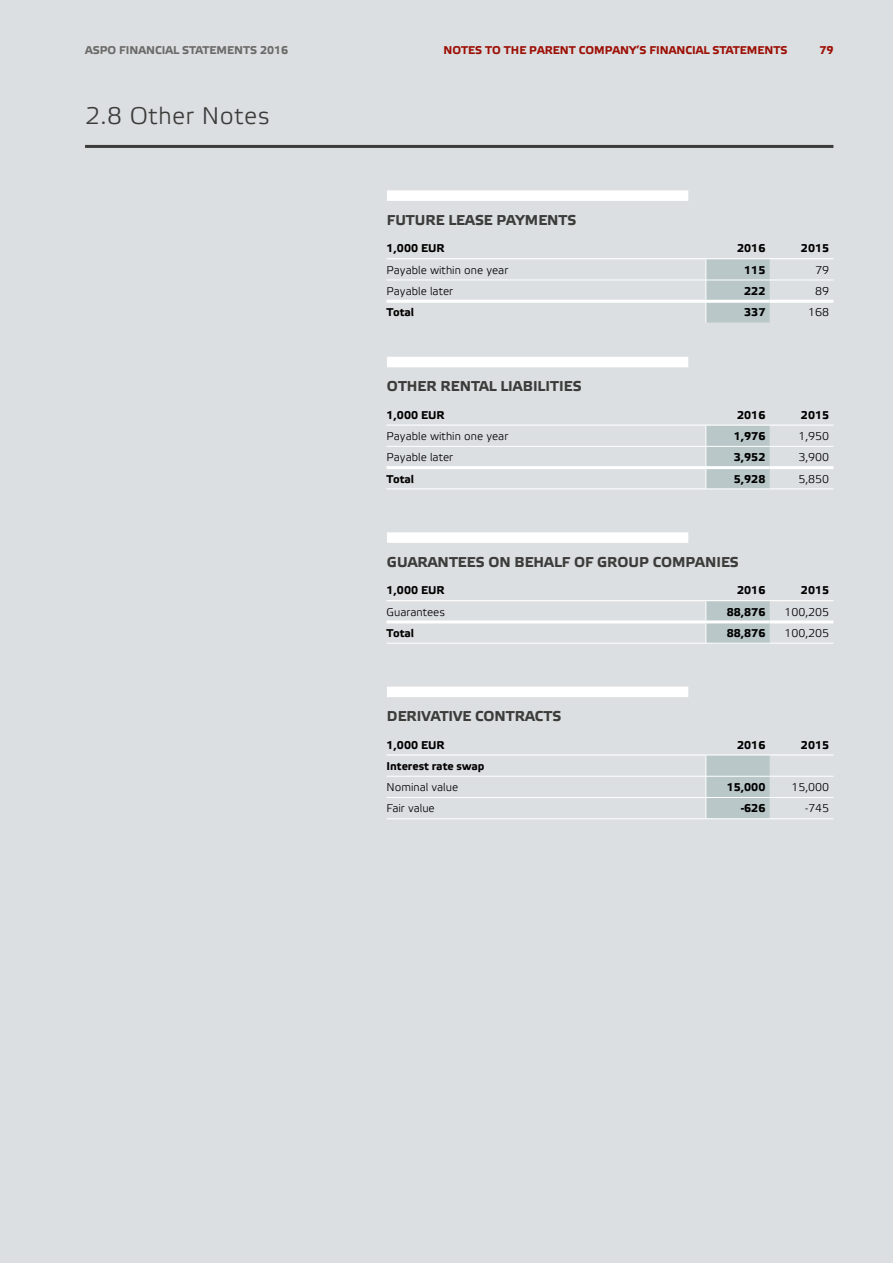
<style>
.page{position:relative;width:893px;height:1263px;background:#dcdfe1}
.page>*{position:absolute;margin:0;border:0;box-sizing:border-box;transform-origin:0 0}
.t1{font:300 24px "Etelka";letter-spacing:.02em;color:#3c3c3b}
.t2{font:700 14.25px "Etelka Text";color:#3c3c3b}
.t3{font:700 11.25px "Etelka Text";color:#000}
.t4{font:300 11.25px "Etelka";color:#000}
.t5{font:700 11.25px "Etelka Text";color:#9c1006}
.t6{font:700 11.25px "Etelka Text";color:#6b6b6a}
</style>
<div class="page">
<hr style="left:85px;top:145px;width:748px;height:3px;background:#3c3c3b">
<div style="left:387px;top:190px;width:301px;height:11px;background:#fff"></div>
<div style="left:387px;top:357px;width:301px;height:10px;background:#fff"></div>
<div style="left:387px;top:532px;width:301px;height:11px;background:#fff"></div>
<div style="left:387px;top:687px;width:301px;height:10px;background:#fff"></div>
<hr style="left:387px;top:258px;width:319px;height:1px;background:#fff">
<hr style="left:706px;top:258px;width:64px;height:1px;background:#fff">
<hr style="left:770px;top:258px;width:63px;height:1px;background:#fff">
<hr style="left:387px;top:280px;width:319px;height:1px;background:#fff">
<hr style="left:770px;top:280px;width:63px;height:1px;background:#fff">
<svg style="left:706px;top:259px;width:64px;height:63px;background:#bbc8c9"></svg>
<hr style="left:387px;top:300px;width:319px;height:3px;background:#fff">
<hr style="left:706px;top:300px;width:64px;height:3px;background:#fff">
<hr style="left:770px;top:300px;width:63px;height:3px;background:#fff">
<hr style="left:387px;top:446px;width:319px;height:1px;background:#fff">
<hr style="left:770px;top:446px;width:63px;height:1px;background:#fff">
<svg style="left:706px;top:426px;width:64px;height:63px;background:#bbc9ca"></svg>
<hr style="left:387px;top:424px;width:319px;height:2px;background:#fff">
<hr style="left:706px;top:424px;width:64px;height:2px;background:#fff">
<hr style="left:770px;top:424px;width:63px;height:2px;background:#fff">
<hr style="left:387px;top:466px;width:319px;height:3px;background:#fff">
<hr style="left:706px;top:466px;width:64px;height:3px;background:#fff">
<hr style="left:770px;top:466px;width:63px;height:3px;background:#fff">
<hr style="left:387px;top:489px;width:319px;height:1px;background:#fff">
<hr style="left:706px;top:489px;width:64px;height:1px;background:#fff">
<hr style="left:770px;top:489px;width:63px;height:1px;background:#fff">
<svg style="left:707px;top:601px;width:63px;height:42px;background:#bac8c9"></svg>
<hr style="left:387px;top:600px;width:319px;height:1px;background:#fff">
<hr style="left:706px;top:600px;width:64px;height:1px;background:#fff">
<hr style="left:770px;top:600px;width:63px;height:1px;background:#fff">
<hr style="left:387px;top:620px;width:319px;height:3px;background:#fff">
<hr style="left:706px;top:620px;width:64px;height:3px;background:#fff">
<hr style="left:770px;top:620px;width:63px;height:3px;background:#fff">
<hr style="left:387px;top:643px;width:319px;height:1px;background:#fff">
<hr style="left:706px;top:643px;width:64px;height:1px;background:#fff">
<hr style="left:770px;top:643px;width:63px;height:1px;background:#fff">
<hr style="left:387px;top:797px;width:319px;height:1px;background:#fff">
<hr style="left:770px;top:797px;width:63px;height:1px;background:#fff">
<hr style="left:387px;top:818px;width:319px;height:1px;background:#fff">
<hr style="left:770px;top:818px;width:63px;height:1px;background:#fff">
<svg style="left:706px;top:755px;width:64px;height:64px;background:#bcc9ca"></svg>
<hr style="left:387px;top:754px;width:319px;height:1px;background:#fff">
<hr style="left:706px;top:754px;width:64px;height:1px;background:#fff">
<hr style="left:770px;top:754px;width:63px;height:1px;background:#fff">
<hr style="left:387px;top:776px;width:319px;height:1px;background:#fff">
<hr style="left:706px;top:776px;width:64px;height:1px;background:#fff">
<hr style="left:770px;top:776px;width:63px;height:1px;background:#fff">
<p class="t6" style="left:85px;top:43px;width:205px">ASPO FINANCIAL STATEMENTS 2016</p>
<p class="t5" style="left:443px;top:43px;width:346px">NOTES TO THE PARENT COMPANY’S FINANCIAL STATEMENTS</p>
<p class="t5" style="left:819px;top:43px;width:16px">79</p>
<h1 class="t1" style="left:85px;top:101px;width:186px">2.8 Other Notes</h1>
<p class="t2" style="left:387px;top:211px;width:191px">FUTURE LEASE PAYMENTS</p>
<p class="t3" style="left:387px;top:241px;width:60px">1,000 EUR</p>
<p class="t3" style="left:737px;top:241px;width:30px">2016</p>
<p class="t3" style="left:801px;top:241px;width:30px">2015</p>
<p class="t4" style="left:387px;top:263px;width:123px">Payable within one year</p>
<p class="t3" style="left:744px;top:263px;width:23px">115</p>
<p class="t4" style="left:815px;top:263px;width:15px">79</p>
<p class="t4" style="left:387px;top:284px;width:68px">Payable later</p>
<p class="t3" style="left:744px;top:284px;width:23px">222</p>
<p class="t4" style="left:815px;top:284px;width:15px">89</p>
<p class="t3" style="left:387px;top:305px;width:29px">Total</p>
<p class="t3" style="left:744px;top:305px;width:23px">337</p>
<p class="t4" style="left:808px;top:305px;width:22px">168</p>
<p class="t2" style="left:387px;top:377px;width:196px">OTHER RENTAL LIABILITIES</p>
<p class="t3" style="left:387px;top:408px;width:60px">1,000 EUR</p>
<p class="t3" style="left:737px;top:408px;width:30px">2016</p>
<p class="t3" style="left:801px;top:408px;width:30px">2015</p>
<p class="t4" style="left:387px;top:429px;width:123px">Payable within one year</p>
<p class="t3" style="left:734px;top:429px;width:33px">1,976</p>
<p class="t4" style="left:798px;top:429px;width:32px">1,950</p>
<p class="t4" style="left:387px;top:450px;width:68px">Payable later</p>
<p class="t3" style="left:734px;top:450px;width:33px">3,952</p>
<p class="t4" style="left:798px;top:450px;width:32px">3,900</p>
<p class="t3" style="left:387px;top:471px;width:29px">Total</p>
<p class="t3" style="left:734px;top:471px;width:33px">5,928</p>
<p class="t4" style="left:798px;top:472px;width:32px">5,850</p>
<p class="t2" style="left:387px;top:553px;width:353px">GUARANTEES ON BEHALF OF GROUP COMPANIES</p>
<p class="t3" style="left:387px;top:583px;width:60px">1,000 EUR</p>
<p class="t3" style="left:737px;top:583px;width:30px">2016</p>
<p class="t3" style="left:801px;top:583px;width:30px">2015</p>
<p class="t4" style="left:387px;top:605px;width:60px">Guarantees</p>
<p class="t3" style="left:727px;top:604px;width:40px">88,876</p>
<p class="t4" style="left:784px;top:605px;width:46px">100,205</p>
<p class="t3" style="left:387px;top:626px;width:29px">Total</p>
<p class="t3" style="left:727px;top:626px;width:40px">88,876</p>
<p class="t4" style="left:784px;top:626px;width:46px">100,205</p>
<p class="t2" style="left:387px;top:707px;width:176px">DERIVATIVE CONTRACTS</p>
<p class="t3" style="left:387px;top:738px;width:60px">1,000 EUR</p>
<p class="t3" style="left:737px;top:738px;width:30px">2016</p>
<p class="t3" style="left:801px;top:738px;width:30px">2015</p>
<p class="t3" style="left:387px;top:759px;width:100px">Interest rate swap</p>
<p class="t4" style="left:387px;top:780px;width:73px">Nominal value</p>
<p class="t3" style="left:727px;top:780px;width:40px">15,000</p>
<p class="t4" style="left:791px;top:780px;width:39px">15,000</p>
<p class="t4" style="left:387px;top:802px;width:50px">Fair value</p>
<p class="t3" style="left:741px;top:801px;width:26px">-626</p>
<p class="t4" style="left:805px;top:802px;width:26px">-745</p>
</div>
